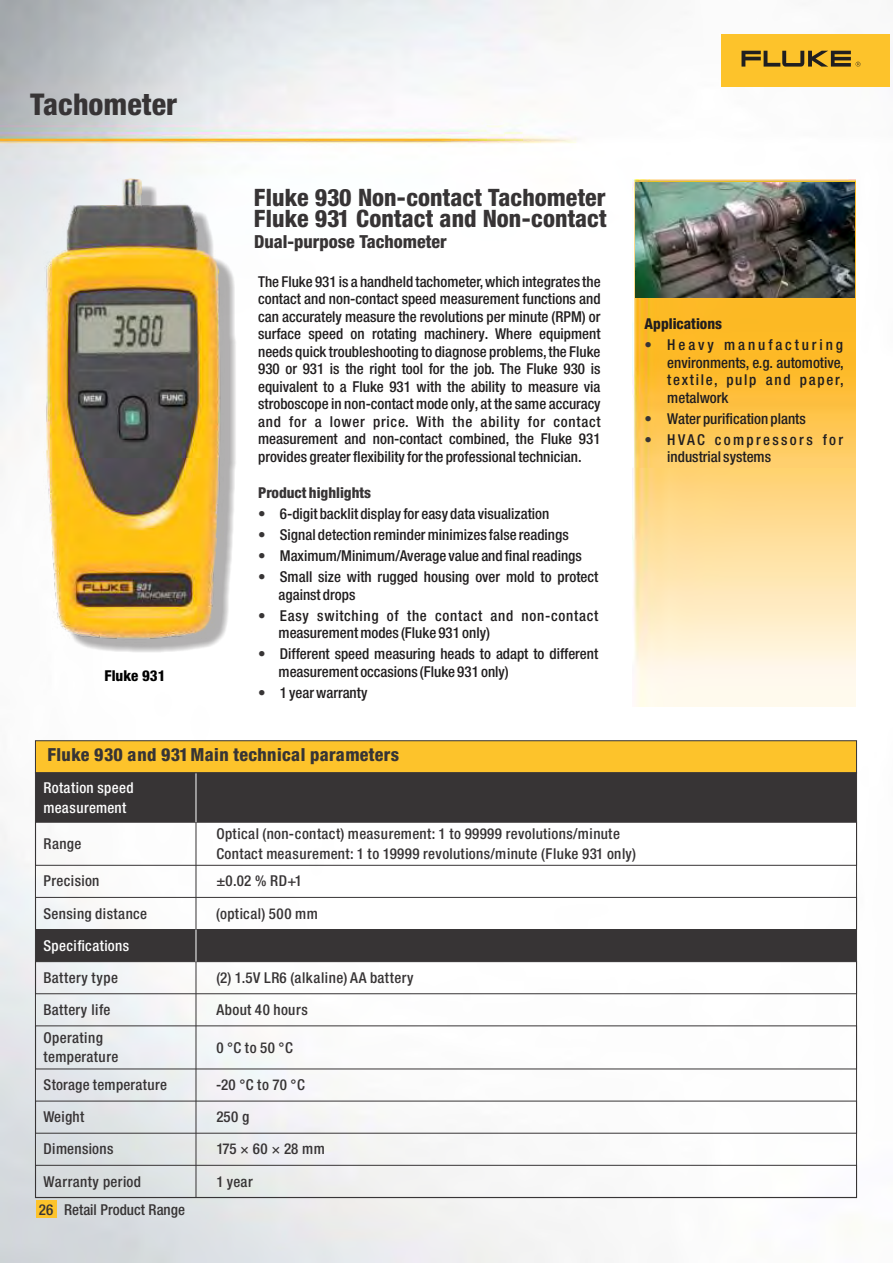
<style>
.page{position:relative;width:893px;height:1263px;background:#fff}
.page>*{position:absolute;margin:0;border:0;box-sizing:border-box;transform-origin:0 0}
.t1{font:800 condensed 30px "Helvetica Neue LT Pro";color:#373435}
.t2{font:800 condensed 24px/21px "Helvetica Neue LT Pro";color:#373435}
.t3{font:800 condensed 18px "Helvetica Neue LT Pro";letter-spacing:.01em;color:#373435}
.t4{font:500 condensed 15px/17.5px "Helvetica Neue LT Pro";color:#211e1f;text-align:justify}
.t5{font:500 condensed 15px/19.8px "Helvetica Neue LT Pro";letter-spacing:.02em;color:#373435}
.t6{font:500 condensed 15px/17.5px "Helvetica Neue LT Pro";letter-spacing:.05em;color:#211e1f}
.t7{font:500 condensed 15px "Helvetica Neue LT Pro";letter-spacing:.04em;color:#373435}
.t8{font:500 condensed 15px/19.8px "Helvetica Neue LT Pro";letter-spacing:.02em;color:#fdfdfd}
.t9{font:500 condensed 15px/17.5px "Helvetica Neue LT Pro";letter-spacing:.06em;color:#211e1f}
.t10{font:500 condensed 15px "Helvetica Neue LT Pro";color:#373435}
.t11{font:800 condensed 15px "Helvetica Neue LT Pro";color:#373435}
.t12{font:800 condensed 15px "Helvetica Neue LT Pro";color:#211e1f}
.t13{font:800 condensed 15px "Helvetica Neue LT Pro";color:#000}
.s1{color:#373435}
</style>
<div class="page">
<img style="left:0;top:0;width:858px;height:1263px">
<img style="left:632px;top:180px;width:224px;height:527px">
<div style="left:721px;top:34px;width:169px;height:53px;background:#fdc32b"></div>
<svg style="left:741px;top:51px;width:119px;height:16px"></svg>
<div style="left:45px;top:179px;width:204px;height:486px;background:#373435;opacity:.39"></div>
<img style="left:35px;top:170px;width:198px;height:480px">
<img style="left:635px;top:183px;width:220px;height:115px">
<div style="left:35px;top:1165px;width:822px;height:33px;border:1px solid #373435"></div>
<div style="left:35px;top:961px;width:822px;height:33px;border:1px solid #373435"></div>
<div style="left:35px;top:740px;width:822px;height:33px;background:#fdc32b;border:1px solid #373435"></div>
<svg style="left:37px;top:775px;width:818px;height:187px"></svg>
<hr style="left:196px;top:822px;width:1px;height:43px;background:#373435">
<hr style="left:196px;top:865px;width:1px;height:32px;background:#373435">
<hr style="left:196px;top:897px;width:1px;height:32px;background:#373435">
<hr style="left:196px;top:962px;width:1px;height:32px;background:#373435">
<hr style="left:196px;top:994px;width:1px;height:32px;background:#373435">
<hr style="left:196px;top:1026px;width:1px;height:43px;background:#373435">
<hr style="left:196px;top:1069px;width:1px;height:32px;background:#373435">
<hr style="left:196px;top:1101px;width:1px;height:32px;background:#373435">
<hr style="left:196px;top:1133px;width:1px;height:32px;background:#373435">
<hr style="left:196px;top:1165px;width:1px;height:32px;background:#373435">
<hr style="left:196px;top:773px;width:1px;height:49px;background:#fdfdfd">
<hr style="left:196px;top:929px;width:1px;height:33px;background:#fdfdfd">
<div style="left:36px;top:1200px;width:20px;height:17px;background:#fdc32b"></div>
<h1 class="t1" style="left:30px;top:94px;width:148px">Tachometer</h1>
<p class="t13" style="left:105px;top:670px;width:63px">Fluke 931</p>
<h2 class="t2" style="left:254px;top:191px;width:354px">Fluke 930 Non-contact Tachometer<br>Fluke 931 Contact and Non-contact</h2>
<p class="t3" style="left:254px;top:235px;width:194px">Dual-purpose Tachometer</p>
<p class="t4" style="left:258px;top:275px;width:344px">The Fluke 931 is a handheld tachometer, which integrates the contact and non-contact speed measurement functions and can accurately measure the revolutions per minute (RPM) or surface speed on rotating machinery. Where equipment needs quick troubleshooting to diagnose problems, the Fluke 930 or 931 is the right tool for the job. The Fluke 930 is equivalent to a Fluke 931 with the ability to measure via stroboscope in non-contact mode only, at the same accuracy and for a lower price. With the ability for contact measurement and non-contact combined, the Fluke 931 provides greater flexibility for the professional technician.</p>
<p class="t11" style="left:258px;top:487px;width:115px">Product highlights</p>
<p class="t4" style="left:258px;top:507px;width:293px"><span class="s1">•</span> 6-digit backlit display for easy data visualization</p>
<p class="t4" style="left:258px;top:528px;width:312px"><span class="s1">•</span> Signal detection reminder minimizes false readings</p>
<p class="t4" style="left:258px;top:549px;width:325px"><span class="s1">•</span> Maximum/Minimum/Average value and final readings</p>
<p class="t4" style="left:279px;top:570px;width:321px;text-indent:-20px"><span class="s1">•</span> Small size with rugged housing over mold to protect against drops</p>
<p class="t6" style="left:279px;top:609px;width:321px;text-indent:-20px"><span class="s1">•</span> Easy switching of the contact and non-contact measurement modes (Fluke 931 only)</p>
<p class="t4" style="left:279px;top:647px;width:321px;text-indent:-20px"><span class="s1">•</span> Different speed measuring heads to adapt to different measurement occasions (Fluke 931 only)</p>
<p class="t4" style="left:258px;top:686px;width:111px"><span class="s1">•</span> 1 year warranty</p>
<p class="t12" style="left:645px;top:318px;width:79px">Applications</p>
<p class="t4" style="left:667px;top:338px;width:178px;text-indent:-23px"><span class="s1">•</span> Heavy manufacturing environments, e.g. automotive, textile, pulp and paper, metalwork</p>
<p class="t4" style="left:645px;top:412px;width:163px"><span class="s1">•</span> Water purification plants</p>
<p class="t9" style="left:667px;top:433px;width:177px;text-indent:-23px"><span class="s1">•</span> HVAC compressors for industrial systems</p>
<p class="t3" style="left:47px;top:748px;width:353px">Fluke 930 and 931 Main technical parameters</p>
<p class="t8" style="left:43px;top:780px;width:92px">Rotation speed measurement</p>
<p class="t5" style="left:43px;top:836px;width:39px">Range</p>
<p class="t5" style="left:216px;top:826px;width:421px">Optical (non-contact) measurement: 1 to 99999 revolutions/minute<br>Contact measurement: 1 to 19999 revolutions/minute (Fluke 931 only)</p>
<p class="t5" style="left:43px;top:873px;width:58px">Precision</p>
<p class="t5" style="left:216px;top:873px;width:87px">±0.02 % RD+1</p>
<p class="t5" style="left:43px;top:905px;width:105px">Sensing distance</p>
<p class="t7" style="left:216px;top:908px;width:103px">(optical) 500 mm</p>
<p class="t8" style="left:43px;top:937px;width:87px">Specifications</p>
<p class="t7" style="left:43px;top:972px;width:76px">Battery type</p>
<p class="t7" style="left:216px;top:972px;width:199px">(2) 1.5V LR6 (alkaline) AA battery</p>
<p class="t5" style="left:43px;top:1002px;width:69px">Battery life</p>
<p class="t5" style="left:216px;top:1002px;width:93px">About 40 hours</p>
<p class="t5" style="left:43px;top:1029px;width:76px">Operating temperature</p>
<p class="t5" style="left:216px;top:1039px;width:78px">0 °C to 50 °C</p>
<p class="t5" style="left:43px;top:1077px;width:125px">Storage temperature</p>
<p class="t5" style="left:216px;top:1077px;width:90px">-20 °C to 70 °C</p>
<p class="t5" style="left:43px;top:1109px;width:42px">Weight</p>
<p class="t5" style="left:216px;top:1109px;width:34px">250 g</p>
<p class="t5" style="left:43px;top:1141px;width:71px">Dimensions</p>
<p class="t5" style="left:216px;top:1141px;width:110px">175 × 60 × 28 mm</p>
<p class="t5" style="left:43px;top:1173px;width:99px">Warranty period</p>
<p class="t5" style="left:216px;top:1173px;width:38px">1 year</p>
<p class="t10" style="left:39px;top:1204px;width:147px">26 Retail Product Range</p>
</div>
